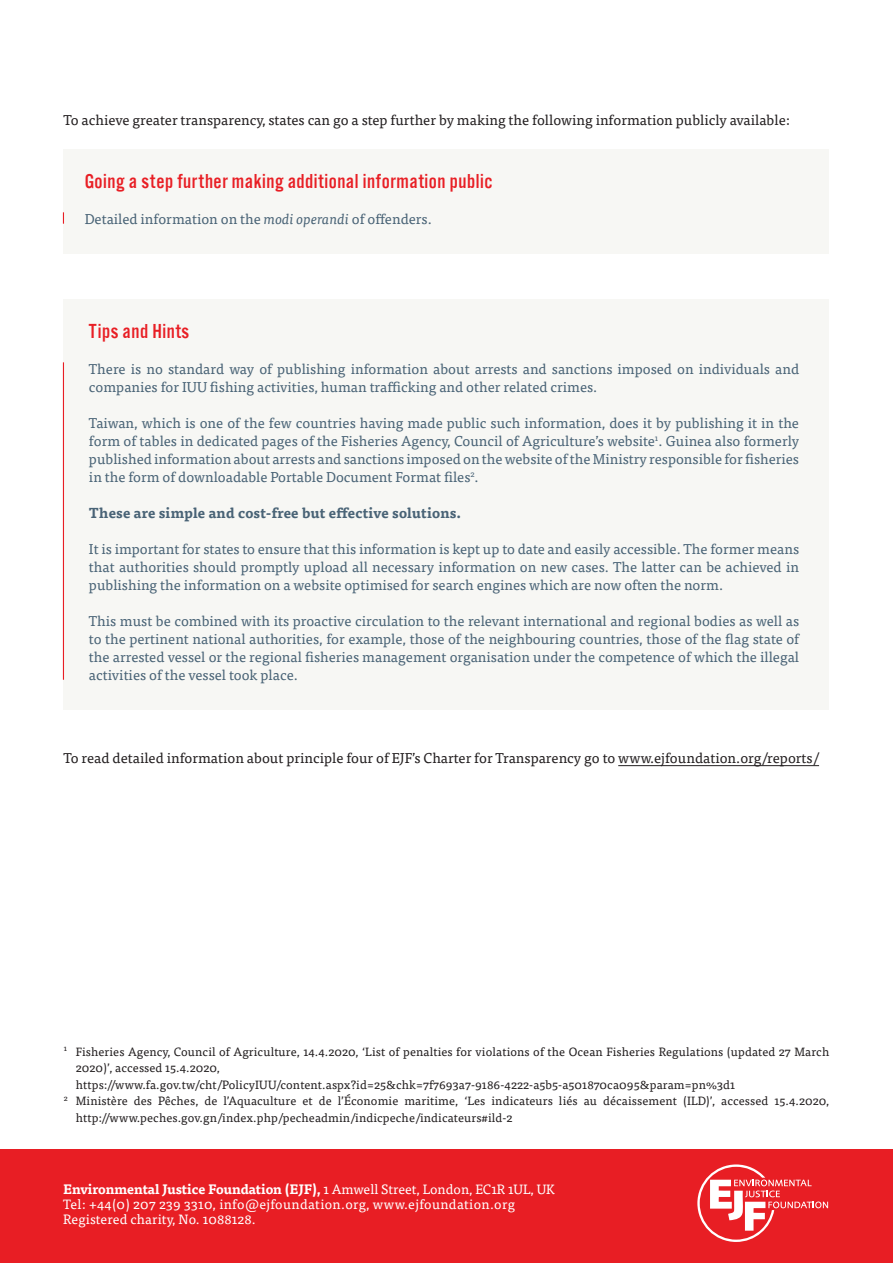
<style>
.page{position:relative;width:893px;height:1263px;background:#fff}
.page>*{position:absolute;margin:0;border:0;box-sizing:border-box;transform-origin:0 0}
.t1{font:21px "Alternate Got No 3 D";letter-spacing:.025em;color:#e81e24}
.t2{font:14.25px/18px "Tisa Pro";color:#496376;text-align:justify}
.t3{font:14.25px "Tisa Pro";color:#231f20}
.t4{font:700 14.25px "Tisa Pro";letter-spacing:.01em;color:#496376}
.t5{font:13.5px/15px "Tisa Pro";letter-spacing:.025em;color:#fff}
.t6{font:12px "Tisa Pro";letter-spacing:.01em;color:#231f20}
.s1{font-style:italic}
.s2{font-weight:700}
</style>
<div class="page">
<div style="left:63px;top:149px;width:766px;height:104px;background:#f7f7f4"></div>
<svg style="left:63px;top:212px;width:1px;height:12px"></svg>
<div style="left:63px;top:299px;width:766px;height:410px;background:#f7f7f4"></div>
<hr style="left:63px;top:362px;width:1px;height:318px;background:#e81e24">
<hr style="left:618px;top:765px;width:201px;height:1px;background:#231f20">
<div style="left:0;top:1149px;width:893px;height:114px;background:#e81e24"></div>
<svg style="left:697px;top:1164px;width:131px;height:78px"></svg>
<p class="t3" style="left:63px;top:110px;width:728px">To achieve greater transparency, states can go a step further by making the following information publicly available:</p>
<h1 class="t1" style="left:85px;top:170px;width:409px">Going a step further making additional information public</h1>
<p class="t2" style="left:85px;top:209px;width:349px">Detailed information on the <span class="s1">modi operandi</span> of offenders.</p>
<h1 class="t1" style="left:89px;top:320px;width:102px">Tips and Hints</h1>
<p class="t2" style="left:89px;top:359px;width:712px">There is no standard way of publishing information about arrests and sanctions imposed on individuals and companies for IUU fishing activities, human trafficking and other related crimes.</p>
<p class="t2" style="left:89px;top:413px;width:712px">Taiwan, which is one of the few countries having made public such information, does it by publishing it in the form of tables in dedicated pages of the Fisheries Agency, Council of Agriculture’s website<sup>1</sup>. Guinea also formerly published information about arrests and sanctions imposed on the website of the Ministry responsible for fisheries in the form of downloadable Portable Document Format files<sup>2</sup>.</p>
<p class="t4" style="left:89px;top:501px;width:374px">These are simple and cost-free but effective solutions.</p>
<p class="t2" style="left:89px;top:539px;width:712px">It is important for states to ensure that this information is kept up to date and easily accessible. The former means that authorities should promptly upload all necessary information on new cases. The latter can be achieved in publishing the information on a website optimised for search engines which are now often the norm.</p>
<p class="t2" style="left:89px;top:611px;width:712px">This must be combined with its proactive circulation to the relevant international and regional bodies as well as to the pertinent national authorities, for example, those of the neighbouring countries, those of the flag state of the arrested vessel or the regional fisheries management organisation under the competence of which the illegal activities of the vessel took place.</p>
<p class="t3" style="left:63px;top:747px;width:757px">To read detailed information about principle four of EJF’s Charter for Transparency go to www.ejfoundation.org/reports/</p>
<p class="t6" style="left:64px;top:1043px;width:767px"><sup>1</sup> Fisheries Agency, Council of Agriculture, 14.4.2020, ‘List of penalties for violations of the Ocean Fisheries Regulations (updated 27 March</p>
<p class="t6" style="left:76px;top:1059px;width:146px">2020)’, accessed 15.4.2020,</p>
<p class="t6" style="left:76px;top:1076px;width:661px">https://www.fa.gov.tw/cht/PolicyIUU/content.aspx?id=25&amp;chk=7f7693a7-9186-4222-a5b5-a501870ca095&amp;param=pn%3d1</p>
<p class="t6" style="left:64px;top:1092px;width:767px"><sup>2</sup> Ministère des Pêches, de l’Aquaculture et de l’Économie maritime, ‘Les indicateurs liés au décaissement (ILD)’, accessed 15.4.2020,</p>
<p class="t6" style="left:76px;top:1109px;width:438px">http://www.peches.gov.gn/index.php/pecheadmin/indicpeche/indicateurs#ild-2</p>
<p class="t5" style="left:63px;top:1181px;width:493px"><span class="s2">Environmental Justice Foundation (EJF),</span> 1 Amwell Street, London, EC1R 1UL, UK<br>Tel: +44(0) 207 239 3310, info@ejfoundation.org, www.ejfoundation.org<br>Registered charity, No. 1088128.</p>
</div>
